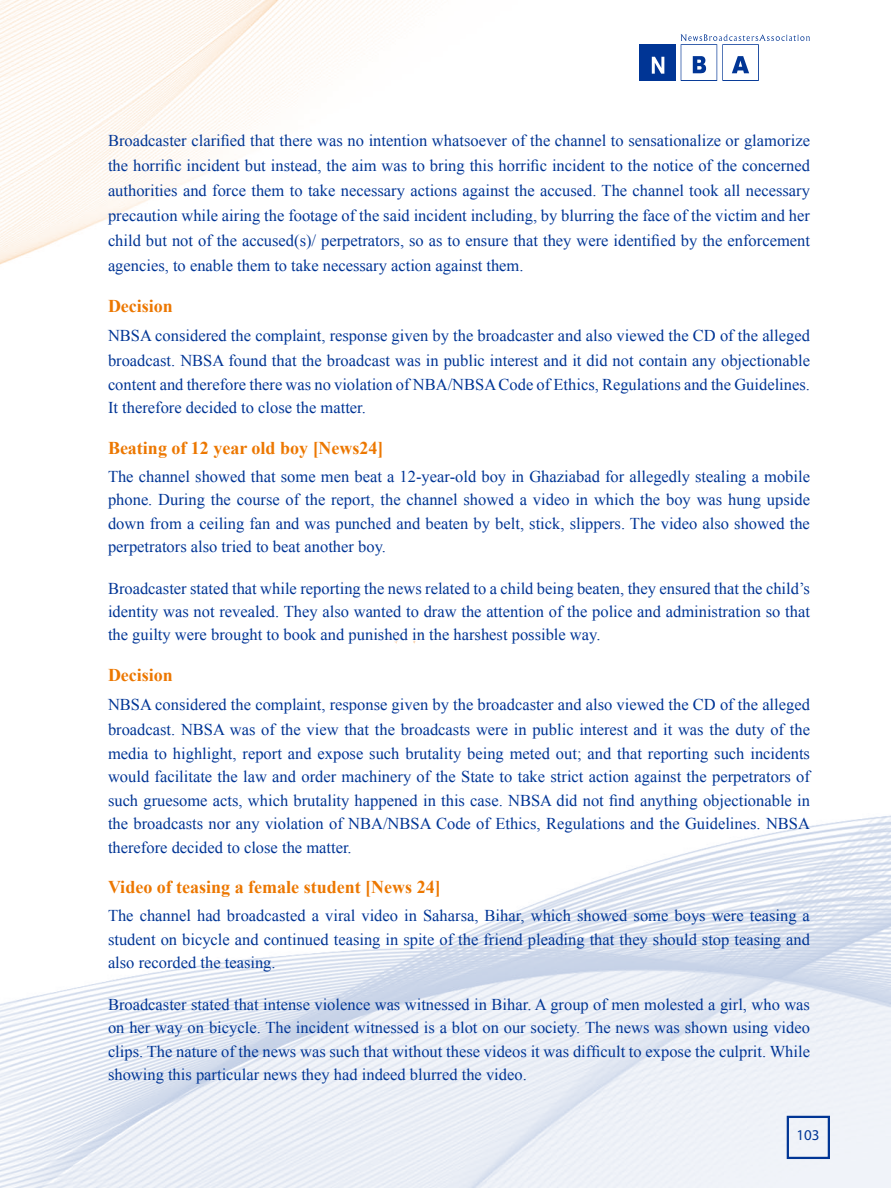
<style>
.page{position:relative;width:891px;height:1188px;background:#fff}
.page>*{position:absolute;margin:0;border:0;box-sizing:border-box;transform-origin:0 0}
.t1{font:700 18px "Times New Roman";color:#ec7700}
.t2{font:16.5px/23.4px "Times New Roman";color:#003595;text-align:justify}
.t3{font:15px "Myriad Pro";color:#003595}
</style>
<div class="page">
<img style="left:0;top:13px;width:891px;height:1175px">
<svg style="left:413px;top:633px;width:9px;height:10px"></svg>
<svg style="left:394px;top:641px;width:5px;height:3px"></svg>
<div style="left:639px;top:44px;width:37px;height:37px;background:#003595"></div>
<svg style="left:652px;top:57px;width:12px;height:17px"></svg>
<svg style="left:681px;top:34px;width:129px;height:47px"></svg>
<div style="left:787px;top:1116px;width:43px;height:43px;border:2px solid #003595"></div>
<p class="t2" style="left:108px;top:128px;width:704px;line-height:24.9px">Broadcaster clarified that there was no intention whatsoever of the channel to sensationalize or glamorize the horrific incident but instead, the aim was to bring this horrific incident to the notice of the concerned authorities and force them to take necessary actions against the accused. The channel took all necessary precaution while airing the footage of the said incident including, by blurring the face of the victim and her child but not of the accused(s)/ perpetrators, so as to ensure that they were identified by the enforcement agencies, to enable them to take necessary action against them.</p>
<p class="t1" style="left:108px;top:293px;width:66px">Decision</p>
<p class="t2" style="left:108px;top:323px;width:704px;line-height:24.9px">NBSA considered the complaint, response given by the broadcaster and also viewed the CD of the alleged broadcast. NBSA found that the broadcast was in public interest and it did not contain any objectionable</p>
<p class="t2" style="left:108px;top:372px;width:704px">content and therefore there was no violation of NBA/NBSA Code of Ethics, Regulations and the Guidelines.<br>It therefore decided to close the matter.</p>
<p class="t1" style="left:108px;top:435px;width:277px">Beating of 12 year old boy [News24]</p>
<p class="t2" style="left:108px;top:464px;width:704px">The channel showed that some men beat a 12-year-old boy in Ghaziabad for allegedly stealing a mobile phone. During the course of the report, the channel showed a video in which the boy was hung upside down from a ceiling fan and was punched and beaten by belt, stick, slippers. The video also showed the perpetrators also tried to beat another boy.</p>
<p class="t2" style="left:108px;top:576px;width:704px">Broadcaster stated that while reporting the news related to a child being beaten, they ensured that the child’s identity was not revealed. They also wanted to draw the attention of the police and administration so that the guilty were brought to book and punished in the harshest possible way.</p>
<p class="t1" style="left:108px;top:663px;width:66px">Decision</p>
<p class="t2" style="left:108px;top:692px;width:704px;line-height:24.9px">NBSA considered the complaint, response given by the broadcaster and also viewed the CD of the alleged broadcast. NBSA was of the view that the broadcasts were in public interest and it was the duty of the</p>
<p class="t2" style="left:108px;top:741px;width:704px">media to highlight, report and expose such brutality being meted out; and that reporting such incidents would facilitate the law and order machinery of the State to take strict action against the perpetrators of such gruesome acts, which brutality happened in this case. NBSA did not find anything objectionable in the broadcasts nor any violation of NBA/NBSA Code of Ethics, Regulations and the Guidelines. NBSA therefore decided to close the matter.</p>
<p class="t1" style="left:108px;top:875px;width:334px">Video of teasing a female student [News 24]</p>
<p class="t2" style="left:108px;top:904px;width:704px">The channel had broadcasted a viral video in Saharsa, Bihar, which showed some boys were teasing a student on bicycle and continued teasing in spite of the friend pleading that they should stop teasing and also recorded the teasing.</p>
<p class="t2" style="left:108px;top:992px;width:704px">Broadcaster stated that intense violence was witnessed in Bihar. A group of men molested a girl, who was on her way on bicycle. The incident witnessed is a blot on our society. The news was shown using video clips. The nature of the news was such that without these videos it was difficult to expose the culprit. While showing this particular news they had indeed blurred the video.</p>
<p class="t3" style="left:796px;top:1125px;width:25px">103</p>
</div>
